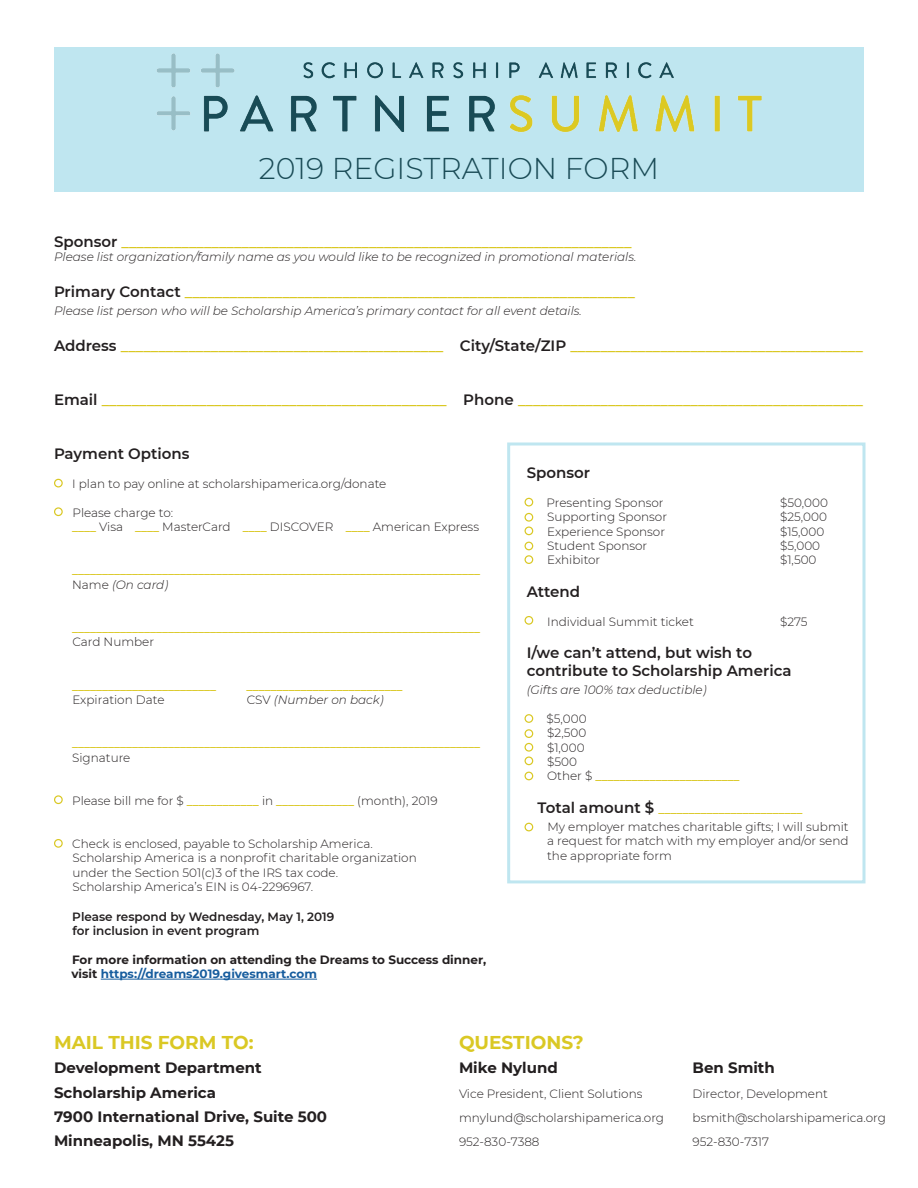
<style>
.page{position:relative;width:918px;height:1188px;background:#fff}
.page>*{position:absolute;margin:0;border:0;box-sizing:border-box;transform-origin:0 0}
.t1{font:300 30px "Montserrat";color:#194a55}
.t2{font:700 18.6px "Montserrat";color:#dac824}
.t3{font:600 15px "Montserrat";color:#dac824}
.t4{font:700 15px "Montserrat";color:#231f20}
.t5{font:600 15px "Montserrat";color:#231f20}
.t6{font:300 12px "Montserrat";color:#231f20}
.t7{font:600 12px "Montserrat";color:#dac824}
.t8{font:italic 300 12px "Montserrat";color:#231f20}
.t9{font:600 12px "Montserrat";color:#231f20}
.t10{font:700 12px "Montserrat";color:#231f20}
.t11{font:700 12px "Montserrat";color:#175d9e}
.s1{color:#231f20}
.s2{font-weight:600;color:#dac824}
.s3{font-style:normal}
.s4{font-weight:300;color:#231f20}
.s5{font-size:15px;color:#231f20}
</style>
<div class="page">
<div style="left:54px;top:48px;width:810px;height:144px;background:#bfe6f0"></div>
<hr style="left:101px;top:979px;width:216px;height:1px;background:#175d9e">
<div style="left:507px;top:442px;width:359px;height:441px;border:3px solid #bfe6f0"></div>
<div style="left:525px;top:498px;width:8px;height:9px;border:1px solid #dac824;border-radius:50%"></div>
<div style="left:525px;top:513px;width:8px;height:9px;border:1px solid #dac824;border-radius:50%"></div>
<div style="left:525px;top:527px;width:8px;height:8px;border:1px solid #dac824;border-radius:50%"></div>
<div style="left:525px;top:542px;width:8px;height:8px;border:1px solid #dac824;border-radius:50%"></div>
<div style="left:525px;top:555px;width:8px;height:9px;border:1px solid #dac824;border-radius:50%"></div>
<div style="left:525px;top:616px;width:8px;height:9px;border:1px solid #dac824;border-radius:50%"></div>
<div style="left:525px;top:714px;width:8px;height:9px;border:1px solid #dac824;border-radius:50%"></div>
<div style="left:525px;top:729px;width:8px;height:9px;border:1px solid #dac824;border-radius:50%"></div>
<div style="left:525px;top:743px;width:8px;height:9px;border:1px solid #dac824;border-radius:50%"></div>
<div style="left:525px;top:756px;width:8px;height:9px;border:1px solid #dac824;border-radius:50%"></div>
<div style="left:525px;top:772px;width:8px;height:8px;border:1px solid #dac824;border-radius:50%"></div>
<div style="left:525px;top:823px;width:8px;height:8px;border:1px solid #dac824;border-radius:50%"></div>
<div style="left:54px;top:479px;width:9px;height:9px;border:1px solid #dac824;border-radius:50%"></div>
<div style="left:54px;top:507px;width:9px;height:9px;border:1px solid #dac824;border-radius:50%"></div>
<div style="left:54px;top:795px;width:9px;height:9px;border:1px solid #dac824;border-radius:50%"></div>
<div style="left:54px;top:839px;width:9px;height:9px;border:1px solid #dac824;border-radius:50%"></div>
<img style="left:103px;top:47px;width:712px;height:85px">
<p class="t1" style="left:259px;top:148px;width:402px">2019 REGISTRATION FORM</p>
<p class="t3" style="left:54px;top:231px;width:579px"><span class="s1">Sponsor</span> ____________________________________________________________________</p>
<p class="t8" style="left:54px;top:249px;width:584px">Please list organization/family name as you would like to be recognized in promotional materials.</p>
<p class="t3" style="left:54px;top:281px;width:582px"><span class="s1">Primary Contact</span> ____________________________________________________________</p>
<p class="t8" style="left:54px;top:303px;width:530px">Please list person who will be Scholarship America’s primary contact for all event details.</p>
<p class="t3" style="left:54px;top:335px;width:810px"><span class="s1">Address</span> ___________________________________________ <span class="s1">City/State/ZIP</span> _______________________________________</p>
<p class="t3" style="left:54px;top:389px;width:811px"><span class="s1">Email</span> ______________________________________________ <span class="s1">Phone</span> ______________________________________________</p>
<p class="t5" style="left:54px;top:443px;width:137px">Payment Options</p>
<p class="t6" style="left:72px;top:476px;width:316px">I plan to pay online at scholarshipamerica.org/donate</p>
<p class="t6" style="left:73px;top:504px;width:102px">Please charge to:</p>
<p class="t6" style="left:72px;top:519px;width:408px"><span class="s2">____</span> Visa <span class="s2">____</span> MasterCard <span class="s2">____</span> DISCOVER <span class="s2">____</span> American Express</p>
<p class="t7" style="left:72px;top:562px;width:410px">____________________________________________________________________</p>
<p class="t8" style="left:72px;top:576px;width:98px"><span class="s3">Name</span> (On card)</p>
<p class="t7" style="left:72px;top:619px;width:410px">____________________________________________________________________</p>
<p class="t6" style="left:72px;top:634px;width:83px">Card Number</p>
<p class="t7" style="left:72px;top:677px;width:145px">________________________</p>
<p class="t7" style="left:247px;top:677px;width:158px">__________________________</p>
<p class="t6" style="left:73px;top:692px;width:94px">Expiration Date</p>
<p class="t8" style="left:247px;top:692px;width:138px"><span class="s3">CSV</span> (Number on back)</p>
<p class="t7" style="left:72px;top:734px;width:410px">____________________________________________________________________</p>
<p class="t6" style="left:72px;top:749px;width:60px">Signature</p>
<p class="t6" style="left:72px;top:792px;width:367px">Please bill me for $ <span class="s2">____________</span> in <span class="s2">_____________</span> (month), 2019</p>
<p class="t6" style="left:72px;top:836px;width:302px">Check is enclosed, payable to Scholarship America.</p>
<p class="t6" style="left:73px;top:850px;width:346px">Scholarship America is a nonprofit charitable organization</p>
<p class="t6" style="left:73px;top:864px;width:267px">under the Section 501(c)3 of the IRS tax code.</p>
<p class="t6" style="left:73px;top:879px;width:242px">Scholarship America’s EIN is 04-2296967.</p>
<p class="t9" style="left:72px;top:908px;width:264px">Please respond by Wednesday, May 1, 2019</p>
<p class="t9" style="left:72px;top:922px;width:188px">for inclusion in event program</p>
<p class="t10" style="left:72px;top:951px;width:416px">For more information on attending the Dreams to Success dinner,</p>
<p class="t11" style="left:71px;top:965px;width:247px"><span class="s1">visit</span> https://dreams2019.givesmart.com</p>
<p class="t5" style="left:527px;top:462px;width:65px">Sponsor</p>
<p class="t6" style="left:547px;top:494px;width:119px">Presenting Sponsor</p>
<p class="t6" style="left:780px;top:494px;width:49px">$50,000</p>
<p class="t6" style="left:547px;top:509px;width:121px">Supporting Sponsor</p>
<p class="t6" style="left:780px;top:509px;width:48px">$25,000</p>
<p class="t6" style="left:547px;top:523px;width:119px">Experience Sponsor</p>
<p class="t6" style="left:780px;top:523px;width:46px">$15,000</p>
<p class="t6" style="left:547px;top:538px;width:102px">Student Sponsor</p>
<p class="t6" style="left:780px;top:538px;width:41px">$5,000</p>
<p class="t6" style="left:547px;top:552px;width:55px">Exhibitor</p>
<p class="t6" style="left:780px;top:552px;width:38px">$1,500</p>
<p class="t5" style="left:527px;top:581px;width:55px">Attend</p>
<p class="t6" style="left:547px;top:613px;width:148px">Individual Summit ticket</p>
<p class="t6" style="left:780px;top:613px;width:29px">$275</p>
<p class="t5" style="left:527px;top:642px;width:227px">I/we can’t attend, but wish to</p>
<p class="t5" style="left:527px;top:660px;width:266px">contribute to Scholarship America</p>
<p class="t8" style="left:527px;top:682px;width:181px">(Gifts are 100% tax deductible)</p>
<p class="t6" style="left:547px;top:710px;width:41px">$5,000</p>
<p class="t6" style="left:547px;top:725px;width:41px">$2,500</p>
<p class="t6" style="left:547px;top:739px;width:39px">$1,000</p>
<p class="t6" style="left:547px;top:754px;width:31px">$500</p>
<p class="t7" style="left:547px;top:768px;width:194px"><span class="s4">Other $</span> ________________________</p>
<p class="t7" style="left:538px;top:800px;width:267px"><span class="s5">Total amount $</span> ________________________</p>
<p class="t6" style="left:547px;top:818px;width:303px">My employer matches charitable gifts; I will submit</p>
<p class="t6" style="left:547px;top:833px;width:303px">a request for match with my employer and/or send</p>
<p class="t6" style="left:547px;top:847px;width:126px">the appropriate form</p>
<p class="t2" style="left:54px;top:1029px;width:201px">MAIL THIS FORM TO:</p>
<p class="t4" style="left:54px;top:1057px;width:209px">Development Department</p>
<p class="t4" style="left:54px;top:1081px;width:164px">Scholarship America</p>
<p class="t4" style="left:54px;top:1106px;width:275px">7900 International Drive, Suite 500</p>
<p class="t4" style="left:54px;top:1130px;width:182px">Minneapolis, MN 55425</p>
<p class="t2" style="left:459px;top:1029px;width:126px">QUESTIONS?</p>
<p class="t4" style="left:459px;top:1057px;width:100px">Mike Nylund</p>
<p class="t6" style="left:459px;top:1085px;width:185px">Vice President, Client Solutions</p>
<p class="t6" style="left:459px;top:1109px;width:207px">mnylund@scholarshipamerica.org</p>
<p class="t6" style="left:459px;top:1134px;width:82px">952-830-7388</p>
<p class="t4" style="left:693px;top:1057px;width:84px">Ben Smith</p>
<p class="t6" style="left:693px;top:1085px;width:137px">Director, Development</p>
<p class="t6" style="left:693px;top:1109px;width:195px">bsmith@scholarshipamerica.org</p>
<p class="t6" style="left:693px;top:1134px;width:78px">952-830-7317</p>
</div>
